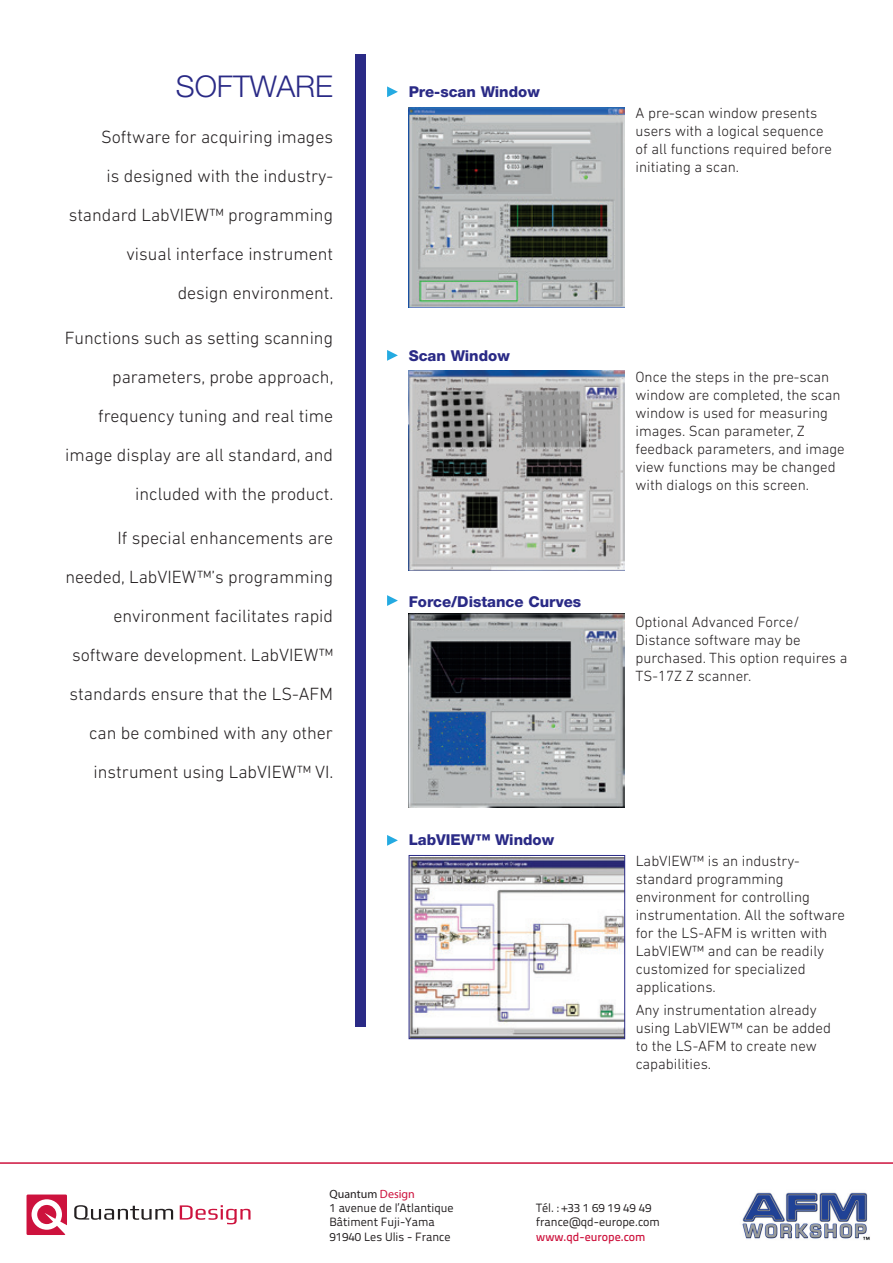
<style>
.page{position:relative;width:893px;height:1263px;background:#fff}
.page>*{position:absolute;margin:0;border:0;box-sizing:border-box;transform-origin:0 0}
.t1{font:300 30px "Helvetica Neue LT Std";color:#2a2a86}
.t2{font:300 18px/39px "DIN Next LT Pro";color:#231f20;text-align:right}
.t3{font:300 15px/18px "DIN Next LT Pro";color:#231f20}
.t4{font:800 15px "Helvetica Neue LT Std";color:#2a2a86}
.t5{font:12px/14.4px "Titillium Text 22 L";color:#231f20}
.t6{font:500 12px "Titillium Text 22 L";color:#cd123d}
.t7{font:12px "Myriad Pro";color:#231f20}
.s1{color:#cd123d}
</style>
<div class="page">
<svg style="left:27px;top:1194px;width:40px;height:41px"></svg>
<svg style="left:74px;top:1205px;width:99px;height:15px"></svg>
<svg style="left:180px;top:1205px;width:71px;height:19px"></svg>
<hr style="left:0;top:1162px;width:893px;height:2px;background:#cd123d">
<img style="left:742px;top:1192px;width:128px;height:48px">
<div style="left:355px;top:54px;width:10px;height:972px;background:#2a2a86"></div>
<svg style="left:387px;top:86px;width:11px;height:11px"></svg>
<svg style="left:387px;top:350px;width:11px;height:11px"></svg>
<svg style="left:387px;top:835px;width:11px;height:11px"></svg>
<svg style="left:387px;top:595px;width:11px;height:11px"></svg>
<img style="left:409px;top:370px;width:216px;height:200px">
<img style="left:411px;top:857px;width:212px;height:180px">
<div style="left:409px;top:855px;width:216px;height:184px;border:1px solid #2a2a86"></div>
<img style="left:409px;top:613px;width:216px;height:194px">
<img style="left:409px;top:108px;width:216px;height:200px">
<h1 class="t1" style="left:176px;top:68px;width:159px">SOFTWARE</h1>
<p class="t2" style="left:69px;top:117px;width:266px">Software for acquiring images<br>is designed with the industry&shy;standard LabVIEW™ programming visual interface instrument<br>design environment.</p>
<p class="t2" style="left:65px;top:318px;width:270px">Functions such as setting scanning parameters, probe approach, frequency tuning and real time image display are all standard, and included with the product.</p>
<p class="t2" style="left:65px;top:518px;width:270px">If special enhancements are needed, LabVIEW™’s programming environment facilitates rapid software development. LabVIEW™ standards ensure that the LS-AFM can be combined with any other instrument using LabVIEW™ VI.</p>
<p class="t4" style="left:409px;top:83px;width:133px">Pre-scan Window</p>
<p class="t3" style="left:635px;top:104px;width:198px">A pre-scan window presents users with a logical sequence of all functions required before initiating a scan.</p>
<p class="t4" style="left:409px;top:347px;width:103px">Scan Window</p>
<p class="t4" style="left:409px;top:592px;width:174px">Force/Distance Curves</p>
<p class="t3" style="left:635px;top:367px;width:211px">Once the steps in the pre-scan window are completed, the scan window is used for measuring images. Scan parameter, Z feedback parameters, and image view functions may be changed with dialogs on this screen.</p>
<p class="t3" style="left:635px;top:613px;width:214px">Optional Advanced Force/<br>Distance software may be purchased. This option requires a<br>TS-17Z Z scanner.</p>
<p class="t4" style="left:409px;top:831px;width:147px">LabVIEW™ Window</p>
<p class="t3" style="left:636px;top:851px;width:211px">LabVIEW™ is an industry&shy;standard programming environment for controlling instrumentation. All the software for the LS-AFM is written with<br>LabVIEW™ and can be readily customized for specialized applications.</p>
<p class="t3" style="left:636px;top:1001px;width:197px">Any instrumentation already using LabVIEW™ can be added to the LS-AFM to create new capabilities.</p>
<p class="t7" style="left:329px;top:1186px;width:87px">Quantum <span class="s1">Design</span></p>
<p class="t5" style="left:329px;top:1200px;width:126px">1 avenue de l’Atlantique<br>Bâtiment Fuji-Yama<br>91940 Les Ulis - France</p>
<p class="t5" style="left:536px;top:1200px;width:125px">Tél. : +33 1 69 19 49 49 france@qd-europe.com</p>
<p class="t6" style="left:536px;top:1227px;width:111px">www.qd-europe.com</p>
</div>
